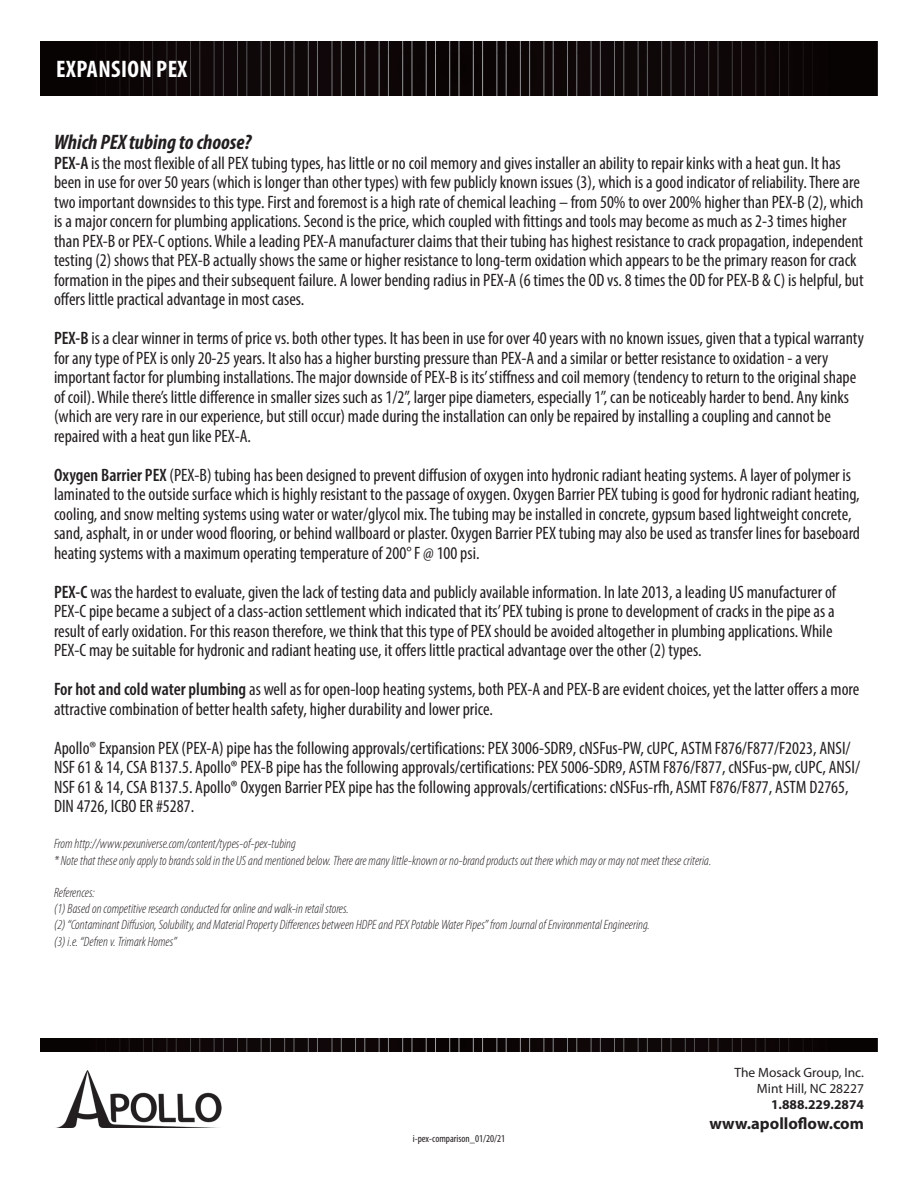
<style>
.page{position:relative;width:918px;height:1188px;background:#fff}
.page>*{position:absolute;margin:0;border:0;box-sizing:border-box;transform-origin:0 0}
.t1{font:700 condensed 24px "Myriad Pro";letter-spacing:.02em;color:#fff}
.t2{font:italic 700 condensed 21px "Myriad Pro";color:#231f20}
.t3{font:condensed 18px/19.5px "Myriad Pro";color:#231f20}
.t4{font:700 16.5px "Myriad Pro";color:#231f20}
.t5{font:italic 300 condensed 13.5px/16.2px "Myriad Pro";color:#231f20}
.t6{font:13.5px/16.2px "Myriad Pro";color:#231f20;text-align:right}
.t7{font:700 13.5px "Myriad Pro";color:#231f20}
.t8{font:condensed 10.5px "Myriad Pro";color:#231f20}
.s1{font-weight:600}
</style>
<div class="page">
<img style="left:40px;top:42px;width:837px;height:54px">
<img style="left:40px;top:1038px;width:837px;height:14px">
<img style="left:59px;top:1071px;width:163px;height:56px">
<h1 class="t1" style="left:56px;top:54px;width:133px">EXPANSION PEX</h1>
<p class="t2" style="left:54px;top:129px;width:199px">Which PEX tubing to choose?</p>
<p class="t3" style="left:54px;top:153px;width:811px"><span class="s1">PEX-A</span> is the most flexible of all PEX tubing types, has little or no coil memory and gives installer an ability to repair kinks with a heat gun. It has been in use for over 50 years (which is longer than other types) with few publicly known issues (3), which is a good indicator of reliability. There are two important downsides to this type. First and foremost is a high rate of chemical leaching – from 50% to over 200% higher than PEX-B (2), which is a major concern for plumbing applications. Second is the price, which coupled with fittings and tools may become as much as 2-3 times higher than PEX-B or PEX-C options. While a leading PEX-A manufacturer claims that their tubing has highest resistance to crack propagation, independent testing (2) shows that PEX-B actually shows the same or higher resistance to long-term oxidation which appears to be the primary reason for crack formation in the pipes and their subsequent failure. A lower bending radius in PEX-A (6 times the OD vs. 8 times the OD for PEX-B &amp; C) is helpful, but offers little practical advantage in most cases.</p>
<p class="t3" style="left:54px;top:328px;width:811px"><span class="s1">PEX-B</span> is a clear winner in terms of price vs. both other types. It has been in use for over 40 years with no known issues, given that a typical warranty for any type of PEX is only 20-25 years. It also has a higher bursting pressure than PEX-A and a similar or better resistance to oxidation - a very important factor for plumbing installations. The major downside of PEX-B is its’ stiffness and coil memory (tendency to return to the original shape of coil). While there’s little difference in smaller sizes such as 1/2”, larger pipe diameters, especially 1”, can be noticeably harder to bend. Any kinks (which are very rare in our experience, but still occur) made during the installation can only be repaired by installing a coupling and cannot be repaired with a heat gun like PEX-A.</p>
<p class="t3" style="left:54px;top:465px;width:808px"><span class="s1">Oxygen Barrier PEX</span> (PEX-B) tubing has been designed to prevent diffusion of oxygen into hydronic radiant heating systems. A layer of polymer is laminated to the outside surface which is highly resistant to the passage of oxygen. Oxygen Barrier PEX tubing is good for hydronic radiant heating, cooling, and snow melting systems using water or water/glycol mix. The tubing may be installed in concrete, gypsum based lightweight concrete, sand, asphalt, in or under wood flooring, or behind wallboard or plaster. Oxygen Barrier PEX tubing may also be used as transfer lines for baseboard heating systems with a maximum operating temperature of 200° F @ 100 psi.</p>
<p class="t3" style="left:54px;top:582px;width:784px"><span class="s1">PEX-C</span> was the hardest to evaluate, given the lack of testing data and publicly available information. In late 2013, a leading US manufacturer of PEX-C pipe became a subject of a class-action settlement which indicated that its’ PEX tubing is prone to development of cracks in the pipe as a result of early oxidation. For this reason therefore, we think that this type of PEX should be avoided altogether in plumbing applications. While PEX-C may be suitable for hydronic and radiant heating use, it offers little practical advantage over the other (2) types.</p>
<p class="t3" style="left:54px;top:679px;width:807px"><span class="s1">For hot and cold water plumbing</span> as well as for open-loop heating systems, both PEX-A and PEX-B are evident choices, yet the latter offers a more attractive combination of better health safety, higher durability and lower price.</p>
<p class="t3" style="left:54px;top:738px;width:808px">Apollo® Expansion PEX (PEX-A) pipe has the following approvals/certifications: PEX 3006-SDR9, cNSFus-PW, cUPC, ASTM F876/F877/F2023, ANSI/ NSF 61 &amp; 14, CSA B137.5. Apollo® PEX-B pipe has the following approvals/certifications: PEX 5006-SDR9, ASTM F876/F877, cNSFus-pw, cUPC, ANSI/ NSF 61 &amp; 14, CSA B137.5. Apollo® Oxygen Barrier PEX pipe has the following approvals/certifications: cNSFus-rfh, ASMT F876/F877, ASTM D2765, DIN 4726, ICBO ER #5287.</p>
<p class="t5" style="left:54px;top:835px;width:659px">From http://www.pexuniverse.com/content/types-of-pex-tubing<br>* Note that these only apply to brands sold in the US and mentioned below. There are many little-known or no-brand products out there which may or may not meet these criteria.</p>
<p class="t5" style="left:54px;top:884px;width:597px">References:<br>(1) Based on competitive research conducted for online and walk-in retail stores.<br>(2) “Contaminant Diffusion, Solubility, and Material Property Differences between HDPE and PEX Potable Water Pipes” from Journal of Environmental Engineering. (3) i.e. “Defren v. Trimark Homes”</p>
<p class="t8" style="left:413px;top:1132px;width:94px">i-pex-comparison_01/20/21</p>
<p class="t6" style="left:734px;top:1064px;width:131px">The Mosack Group, Inc.<br>Mint Hill, NC 28227</p>
<p class="t7" style="left:771px;top:1096px;width:94px">1.888.229.2874</p>
<p class="t4" style="left:709px;top:1113px;width:156px">www.apolloflow.com</p>
</div>
